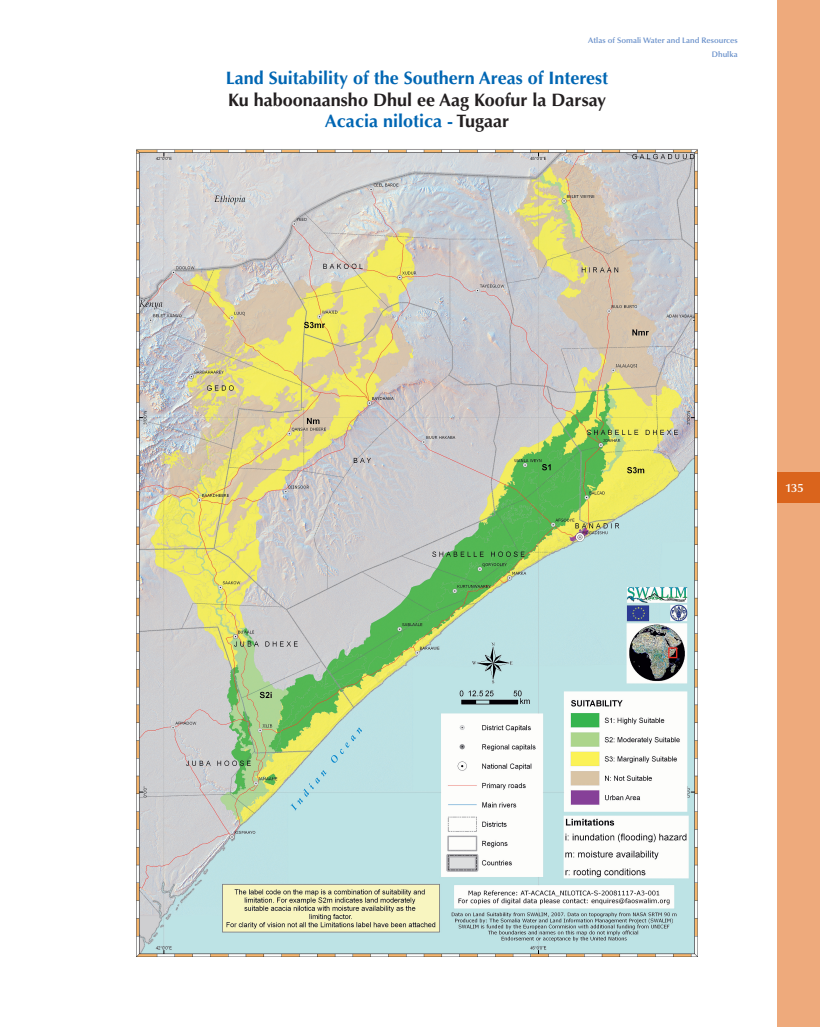
<style>
.page{position:relative;width:820px;height:1027px;background:#fff}
.page>*{position:absolute;margin:0;border:0;box-sizing:border-box;transform-origin:0 0}
.t1{font:700 18px/21.6px "Optima LT Std";color:#231f20;text-align:center}
.t2{font:700 18px "Optima LT Std";color:#0166b3}
.t3{font:600 12px "Optima LT Std";color:#fff}
.t4{font:600 8px/14px "Optima LT Std";color:#6990ca;text-align:right}
.s1{color:#0166b3}
</style>
<div class="page">
<div style="left:777px;top:0;width:42px;height:1026px;background:#eeaa7c"></div>
<div style="left:777px;top:472px;width:42px;height:30px;background:#da641c"></div>
<img style="left:136px;top:149px;width:561px;height:806px">
<p class="t4" style="left:588px;top:34px;width:151px">Atlas of Somali Water and Land Resources<br>Dhulka</p>
<p class="t2" style="left:226px;top:70px;width:384px">Land Suitability of the Southern Areas of Interest</p>
<p class="t1" style="left:228px;top:90px;width:379px">Ku haboonaansho Dhul ee Aag Koofur la Darsay<br><span class="s1">Acacia nilotica -</span> Tugaar</p>
<p class="t3" style="left:784px;top:482px;width:20px">135</p>
</div>
